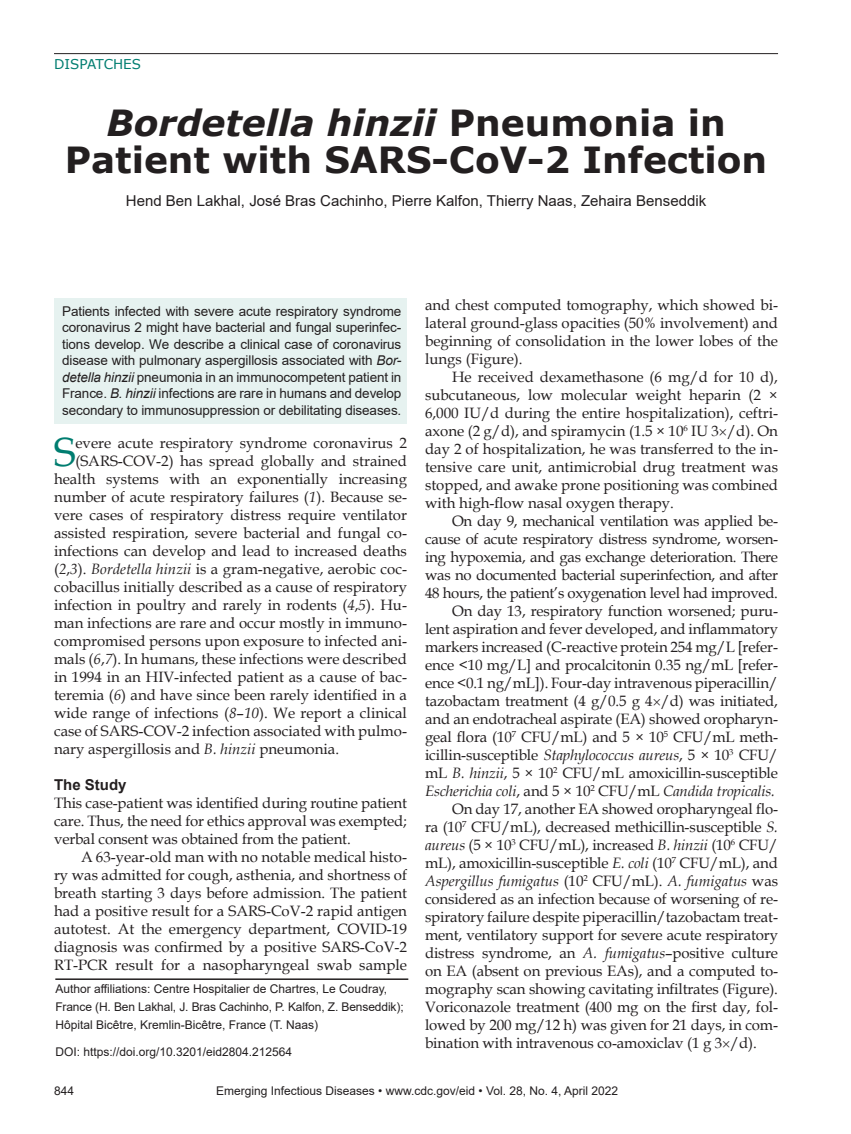
<style>
.page{position:relative;width:851px;height:1134px;background:#fff}
.page>*{position:absolute;margin:0;border:0;box-sizing:border-box;transform-origin:0 0}
.Drop_Cap{font:40.8px "Book Antiqua";color:#007d70}
.Article_Title{font:700 36px/37.5px "Verdana";color:#231f20;text-align:center}
.Body_Text{font:15px/18px "Book Antiqua";letter-spacing:-.005em;color:#231f20;text-align:justify}
.Drop_Cap-2{font:15px "Book Antiqua";color:#231f20}
.BodyText2{font:15px/18px "Book Antiqua";letter-spacing:-.01em;color:#231f20;text-align:justify}
.Authors{font:15px "Arial";color:#231f20}
.t1{font:700 15px "Arial";color:#231f20}
.Abstract{font:13.5px/16.5px "Arial";letter-spacing:-.01em;color:#231f20;text-align:justify}
.t2{font:13.5px "Verdana";color:#007d70}
.Affiliations{font:12px/18px "Arial";color:#231f20}
.DOI{font:12px "Arial";color:#231f20}
.s1{font-style:italic}
</style>
<div class="page">
<hr style="left:54px;top:53px;width:724px;height:1px;background:#231f20">
<hr style="left:55px;top:978px;width:353px;height:2px;background:#231f20">
<div style="left:54px;top:299px;width:353px;height:125px;background:#e6f2f0"></div>
<p class="t2" style="left:54px;top:55px;width:88px">DISPATCHES</p>
<p class="Article_Title" style="left:65px;top:103px;width:703px"><span class="s1">Bordetella hinzii</span> Pneumonia in<br>Patient with SARS-CoV-2 Infection</p>
<p class="Authors" style="left:126px;top:190px;width:582px">Hend Ben Lakhal, José Bras Cachinho, Pierre Kalfon, Thierry Naas, Zehaira Benseddik</p>
<p class="Abstract" style="left:62px;top:303px;width:341px">Patients infected with severe acute respiratory syndrome coronavirus 2 might have bacterial and fungal superinfec&shy;tions develop. We describe a clinical case of coronavirus disease with pulmonary aspergillosis associated with <span class="s1">Bor&shy;detella hinzii</span> pneumonia in an immunocompetent patient in France. <span class="s1">B. hinzii</span> infections are rare in humans and develop secondary to immunosuppression or debilitating diseases.</p>
<p class="Drop_Cap" style="left:54px;top:424px;width:23px">S</p>
<p class="Drop_Cap-2" style="left:75px;top:433px;width:333px">evere acute respiratory syndrome coronavirus 2</p>
<p class="Drop_Cap-2" style="left:75px;top:451px;width:333px">(SARS-COV-2) has spread globally and strained</p>
<p class="Drop_Cap-2" style="left:54px;top:469px;width:354px">health systems with an exponentially increasing</p>
<p class="Drop_Cap-2" style="left:54px;top:487px;width:354px">number of acute respiratory failures (<span class="s1">1</span>). Because se-</p>
<p class="Drop_Cap-2" style="left:54px;top:505px;width:354px">vere cases of respiratory distress require ventilator</p>
<p class="Drop_Cap-2" style="left:54px;top:523px;width:354px">assisted respiration, severe bacterial and fungal co-</p>
<p class="Drop_Cap-2" style="left:54px;top:541px;width:354px">infections can develop and lead to increased deaths</p>
<p class="Drop_Cap-2" style="left:54px;top:559px;width:354px">(<span class="s1">2</span>,<span class="s1">3</span>). <span class="s1">Bordetella hinzii</span> is a gram-negative, aerobic coc-</p>
<p class="Drop_Cap-2" style="left:54px;top:577px;width:354px">cobacillus initially described as a cause of respiratory</p>
<p class="Drop_Cap-2" style="left:54px;top:595px;width:354px">infection in poultry and rarely in rodents (<span class="s1">4</span>,<span class="s1">5</span>). Hu-</p>
<p class="Drop_Cap-2" style="left:54px;top:613px;width:354px">man infections are rare and occur mostly in immuno-</p>
<p class="Drop_Cap-2" style="left:54px;top:631px;width:354px">compromised persons upon exposure to infected ani-</p>
<p class="Drop_Cap-2" style="left:54px;top:649px;width:354px">mals (<span class="s1">6</span>,<span class="s1">7</span>). In humans, these infections were described</p>
<p class="Drop_Cap-2" style="left:54px;top:667px;width:354px">in 1994 in an HIV-infected patient as a cause of bac-</p>
<p class="Drop_Cap-2" style="left:54px;top:685px;width:354px">teremia (<span class="s1">6</span>) and have since been rarely identified in a</p>
<p class="Drop_Cap-2" style="left:54px;top:703px;width:354px">wide range of infections (<span class="s1">8</span>–<span class="s1">10</span>). We report a clinical</p>
<p class="Drop_Cap-2" style="left:54px;top:721px;width:354px">case of SARS-COV-2 infection associated with pulmo-</p>
<p class="Drop_Cap-2" style="left:54px;top:739px;width:287px">nary aspergillosis and <span class="s1">B. hinzii</span> pneumonia.</p>
<h1 class="t1" style="left:54px;top:775px;width:74px">The Study</h1>
<p class="BodyText2" style="left:54px;top:794px;width:354px">This case-patient was identified during routine patient care. Thus, the need for ethics approval was exempted; verbal consent was obtained from the patient.</p>
<p class="Body_Text" style="left:54px;top:848px;width:354px;text-indent:27px">A 63-year-old man with no notable medical histo&shy;ry was admitted for cough, asthenia, and shortness of breath starting 3 days before admission. The patient had a positive result for a SARS-CoV-2 rapid antigen autotest. At the emergency department, COVID-19 diagnosis was confirmed by a positive SARS-CoV-2<br>RT-PCR result for a nasopharyngeal swab sample</p>
<p class="Affiliations" style="left:55px;top:980px;width:350px">Author affiliations: Centre Hospitalier de Chartres, Le Coudray,<br>France (H. Ben Lakhal, J. Bras Cachinho, P. Kalfon, Z. Benseddik);<br>Hôpital Bicêtre, Kremlin-Bicêtre, France (T. Naas)</p>
<p class="DOI" style="left:55px;top:1044px;width:238px">DOI: https://doi.org/10.3201/eid2804.212564</p>
<p class="Body_Text" style="left:425px;top:296px;width:354px">and chest computed tomography, which showed bi&shy;lateral ground-glass opacities (50% involvement) and beginning of consolidation in the lower lobes of the lungs (Figure).</p>
<p class="Body_Text" style="left:425px;top:368px;width:354px;text-indent:27px">He received dexamethasone (6 mg/d for 10 d), subcutaneous, low molecular weight heparin (2 × 6,000 IU/d during the entire hospitalization), ceftri&shy;axone (2 g/d), and spiramycin (1.5 × 10<sup>6</sup> IU 3 /d). On day 2 of hospitalization, he was transferred to the in&shy;tensive care unit, antimicrobial drug treatment was stopped, and awake prone positioning was combined with high-flow nasal oxygen therapy.</p>
<p class="Body_Text" style="left:425px;top:512px;width:354px;text-indent:27px">On day 9, mechanical ventilation was applied be&shy;cause of acute respiratory distress syndrome, worsen&shy;ing hypoxemia, and gas exchange deterioration. There was no documented bacterial superinfection, and after 48 hours, the patient’s oxygenation level had improved.</p>
<p class="Body_Text" style="left:425px;top:602px;width:354px;text-indent:27px">On day 13, respiratory function worsened; puru&shy;lent aspiration and fever developed, and inflammatory markers increased (C-reactive protein 254 mg/L [refer&shy;ence &lt;10 mg/L] and procalcitonin 0.35 ng/mL [refer&shy;ence &lt;0.1 ng/mL]). Four-day intravenous piperacillin/ tazobactam treatment (4 g/0.5 g 4 /d) was initiated, and an endotracheal aspirate (EA) showed oropharyn&shy;geal flora (10<sup>7</sup> CFU/mL) and 5 × 10<sup>5</sup> CFU/mL meth&shy;icillin-susceptible <span class="s1">Staphylococcus aureus</span>, 5 × 10<sup>3</sup> CFU/ mL <span class="s1">B. hinzii</span>, 5 × 10<sup>2</sup> CFU/mL amoxicillin-susceptible <span class="s1">Escherichia coli</span>, and 5 × 10<sup>2</sup> CFU/mL <span class="s1">Candida tropicalis.</span></p>
<p class="Body_Text" style="left:425px;top:800px;width:354px;text-indent:27px">On day 17, another EA showed oropharyngeal flo&shy;ra (10<sup>7</sup> CFU/mL), decreased methicillin-susceptible <span class="s1">S. aureus</span> (5 × 10<sup>3</sup> CFU/mL), increased <span class="s1">B. hinzii</span> (10<sup>6</sup> CFU/ mL), amoxicillin-susceptible <span class="s1">E. coli</span> (10<sup>7</sup> CFU/mL), and <span class="s1">Aspergillus fumigatus</span> (10<sup>2</sup> CFU/mL). <span class="s1">A. fumigatus</span> was considered as an infection because of worsening of re&shy;spiratory failure despite piperacillin/tazobactam treat&shy;ment, ventilatory support for severe acute respiratory distress syndrome, an <span class="s1">A. fumigatus</span>–positive culture on EA (absent on previous EAs), and a computed to&shy;mography scan showing cavitating infiltrates (Figure).<br>Voriconazole treatment (400 mg on the first day, fol&shy;lowed by 200 mg/12 h) was given for 21 days, in com&shy;bination with intravenous co-amoxiclav (1 g 3 /d).</p>
<p class="Affiliations" style="left:54px;top:1082px;width:22px">844</p>
<p class="Affiliations" style="left:216px;top:1082px;width:403px">Emerging Infectious Diseases • www.cdc.gov/eid • Vol. 28, No. 4, April 2022</p>
</div>
